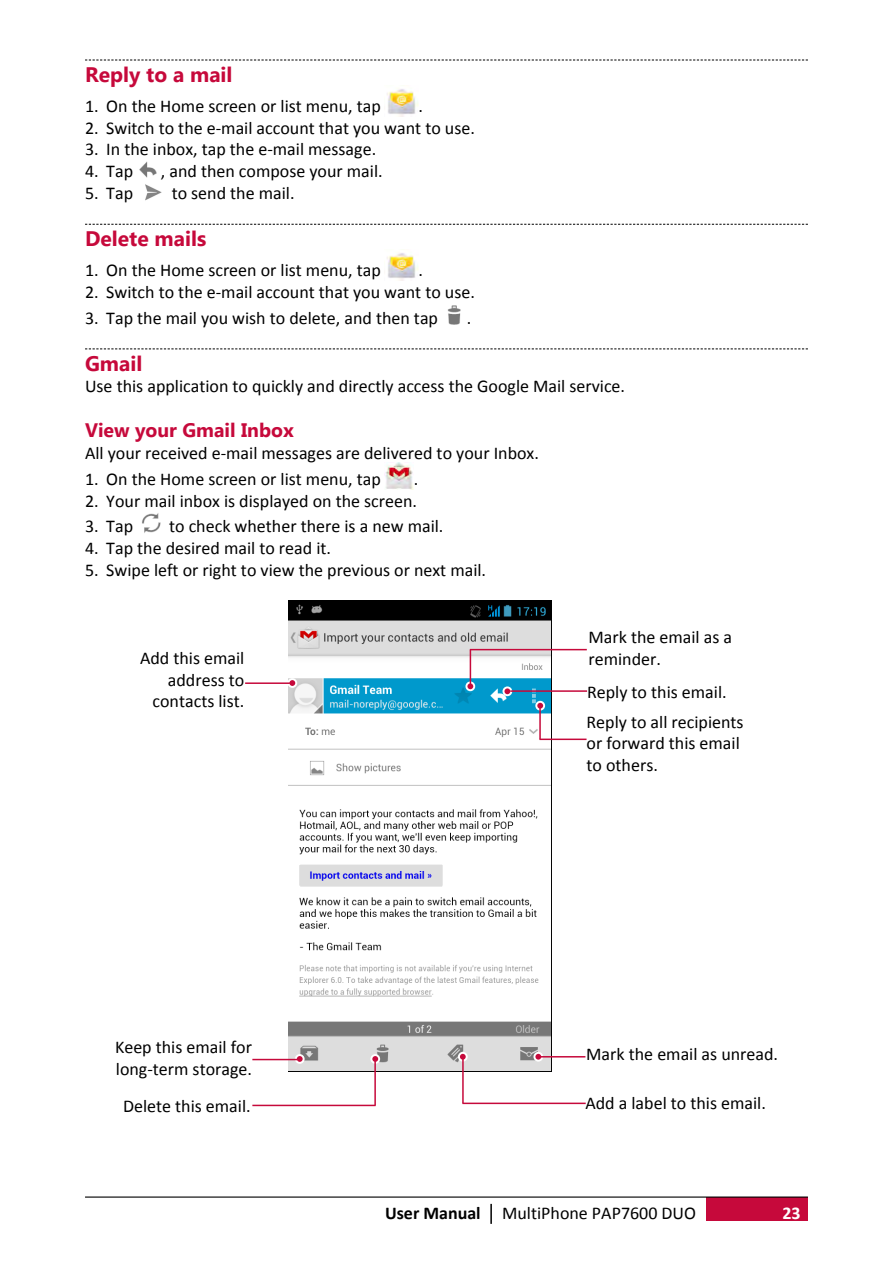
<style>
.page{position:relative;width:893px;height:1263px;background:#fff}
.page>*{position:absolute;margin:0;border:0;box-sizing:border-box;transform-origin:0 0}
.Heading_1{font:700 21px "Segoe UI";color:#c6093b}
.Heading_2{font:700 19.5px "Segoe UI";color:#c6093b}
.Content{font:18px/21.6px "Calibri";color:#000}
.t1{font:700 18px "Calibri";color:#fff}
.s1{font-weight:700}
</style>
<div class="page">
<div style="left:706px;top:1197px;width:102px;height:24px;background:#c6093b"></div>
<hr style="left:85px;top:1196px;width:723px;height:1px;background:#000">
<hr style="left:490px;top:1204px;width:2px;height:20px;background:#000">
<svg style="left:85px;top:60px;width:723px;height:1px"></svg>
<svg style="left:85px;top:224px;width:723px;height:1px"></svg>
<svg style="left:85px;top:348px;width:723px;height:1px"></svg>
<img style="left:387px;top:89px;width:31px;height:27px">
<img style="left:139px;top:161px;width:18px;height:17px">
<img style="left:145px;top:184px;width:17px;height:17px">
<img style="left:387px;top:253px;width:31px;height:28px">
<img style="left:447px;top:305px;width:14px;height:20px">
<img style="left:385px;top:462px;width:29px;height:27px">
<img style="left:142px;top:513px;width:19px;height:20px">
<img style="left:288px;top:601px;width:264px;height:470px">
<div style="left:296px;top:1055px;width:8px;height:8px;background:#c6093b;border-radius:50%"></div>
<div style="left:295px;top:1054px;width:10px;height:10px;border:2px solid #fff;border-radius:50%"></div>
<div style="left:371px;top:1055px;width:8px;height:8px;background:#c6093b;border-radius:50%"></div>
<div style="left:370px;top:1054px;width:10px;height:10px;border:2px solid #fff;border-radius:50%"></div>
<div style="left:459px;top:1053px;width:8px;height:8px;background:#c6093b;border-radius:50%"></div>
<div style="left:458px;top:1052px;width:10px;height:9px;border:2px solid #fff;border-radius:50%"></div>
<div style="left:534px;top:1053px;width:8px;height:8px;background:#c6093b;border-radius:50%"></div>
<div style="left:533px;top:1052px;width:10px;height:9px;border:2px solid #fff;border-radius:50%"></div>
<div style="left:503px;top:687px;width:8px;height:8px;background:#c6093b;border-radius:50%"></div>
<div style="left:502px;top:686px;width:10px;height:10px;border:2px solid #fff;border-radius:50%"></div>
<div style="left:536px;top:702px;width:8px;height:8px;background:#c6093b;border-radius:50%"></div>
<div style="left:535px;top:701px;width:10px;height:9px;border:2px solid #fff;border-radius:50%"></div>
<div style="left:466px;top:682px;width:8px;height:8px;background:#c6093b;border-radius:50%"></div>
<div style="left:465px;top:681px;width:10px;height:10px;border:2px solid #fff;border-radius:50%"></div>
<div style="left:288px;top:679px;width:8px;height:8px;background:#c6093b;border-radius:50%"></div>
<div style="left:287px;top:678px;width:10px;height:10px;border:2px solid #fff;border-radius:50%"></div>
<hr style="left:510px;top:690px;width:77px;height:2px;background:#c6093b">
<hr style="left:541px;top:1056px;width:44px;height:1px;background:#c6093b">
<hr style="left:252px;top:1059px;width:45px;height:1px;background:#c6093b">
<hr style="left:245px;top:682px;width:45px;height:2px;background:#c6093b">
<hr style="left:252px;top:1105px;width:124px;height:1px;background:#c6093b">
<hr style="left:374px;top:1061px;width:2px;height:44px;background:#c6093b">
<hr style="left:462px;top:1102px;width:124px;height:2px;background:#c6093b">
<hr style="left:462px;top:1059px;width:2px;height:44px;background:#c6093b">
<hr style="left:470px;top:649px;width:117px;height:1px;background:#c6093b">
<hr style="left:470px;top:649px;width:1px;height:35px;background:#c6093b">
<hr style="left:540px;top:738px;width:46px;height:2px;background:#c6093b">
<hr style="left:539px;top:705px;width:2px;height:34px;background:#c6093b">
<p class="Heading_1" style="left:85px;top:59px;width:149px">Reply to a mail</p>
<p class="Content" style="left:85px;top:95px;width:297px">1. On the Home screen or list menu, tap</p>
<p class="Content" style="left:418px;top:95px;width:6px">.</p>
<p class="Content" style="left:85px;top:117px;width:391px">2. Switch to the e-mail account that you want to use.</p>
<p class="Content" style="left:85px;top:138px;width:293px">3. In the inbox, tap the e-mail message.</p>
<p class="Content" style="left:85px;top:160px;width:50px">4. Tap</p>
<p class="Content" style="left:161px;top:160px;width:223px">, and then compose your mail.</p>
<p class="Content" style="left:85px;top:182px;width:50px">5. Tap</p>
<p class="Content" style="left:172px;top:182px;width:124px">to send the mail.</p>
<p class="Heading_1" style="left:85px;top:223px;width:123px">Delete mails</p>
<p class="Content" style="left:85px;top:259px;width:297px">1. On the Home screen or list menu, tap</p>
<p class="Content" style="left:418px;top:259px;width:6px">.</p>
<p class="Content" style="left:85px;top:281px;width:391px">2. Switch to the e-mail account that you want to use.</p>
<p class="Content" style="left:85px;top:307px;width:354px">3. Tap the mail you wish to delete, and then tap</p>
<p class="Content" style="left:467px;top:307px;width:6px">.</p>
<p class="Heading_1" style="left:85px;top:348px;width:59px">Gmail</p>
<p class="Content" style="left:85px;top:375px;width:542px">Use this application to quickly and directly access the Google Mail service.</p>
<p class="Heading_2" style="left:85px;top:416px;width:210px">View your Gmail Inbox</p>
<p class="Content" style="left:85px;top:442px;width:455px">All your received e-mail messages are delivered to your Inbox.</p>
<p class="Content" style="left:85px;top:469px;width:297px">1. On the Home screen or list menu, tap</p>
<p class="Content" style="left:414px;top:469px;width:6px">.</p>
<p class="Content" style="left:85px;top:490px;width:334px">2. Your mail inbox is displayed on the screen.</p>
<p class="Content" style="left:85px;top:516px;width:50px">3. Tap</p>
<p class="Content" style="left:169px;top:516px;width:276px">to check whether there is a new mail.</p>
<p class="Content" style="left:85px;top:537px;width:247px">4. Tap the desired mail to read it.</p>
<p class="Content" style="left:85px;top:559px;width:403px">5. Swipe left or right to view the previous or next mail.</p>
<p class="Content" style="left:140px;top:647px;width:106px;text-align:right">Add this email address to contacts list.</p>
<p class="Content" style="left:115px;top:1036px;width:139px">Keep this email for long-term storage.</p>
<p class="Content" style="left:123px;top:1096px;width:129px">Delete this email.</p>
<p class="Content" style="left:588px;top:627px;width:145px">Mark the email as a reminder.</p>
<p class="Content" style="left:586px;top:678px;width:159px;line-height:29.1px">Reply to this email.<br>Reply to all recipients</p>
<p class="Content" style="left:586px;top:732px;width:155px">or forward this email to others.</p>
<p class="Content" style="left:586px;top:1043px;width:193px">Mark the email as unread.</p>
<p class="Content" style="left:585px;top:1092px;width:182px">Add a label to this email.</p>
<p class="Content" style="left:385px;top:1202px;width:313px"><span class="s1">User Manual</span> MultiPhone PAP7600 DUO</p>
<p class="t1" style="left:782px;top:1202px;width:20px">23</p>
</div>
